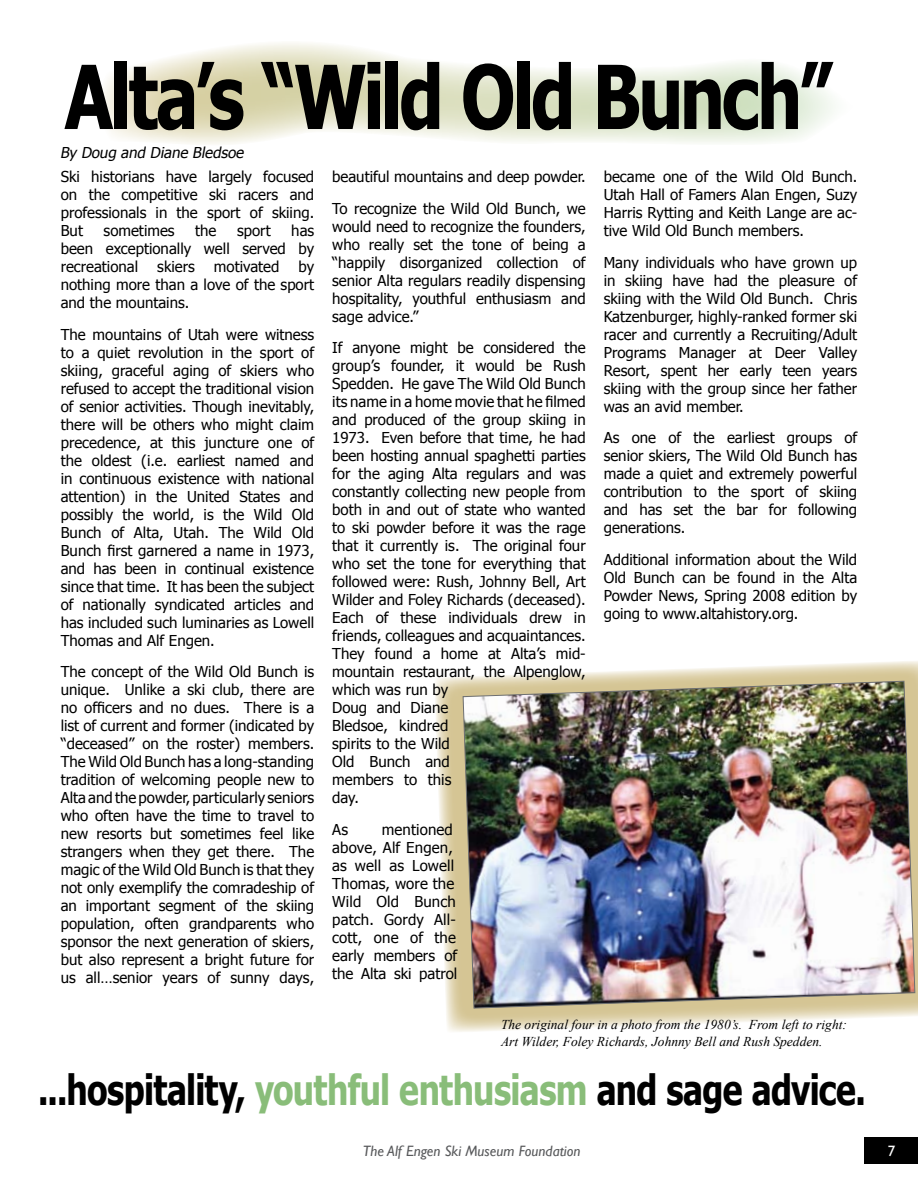
<style>
.page{position:relative;width:918px;height:1188px;background:#fff}
.page>*{position:absolute;margin:0;border:0;box-sizing:border-box;transform-origin:0 0}
.t1{font:700 88.35px "Tahoma";letter-spacing:-.04em;color:#000;scale:.8 1}
.t2{font:700 41.55px "Tahoma";letter-spacing:-.02em;color:#000;scale:.8 1}
.t3{font:15px/18px "Tahoma";color:#000;text-align:justify}
.t4{font:italic 15px "Gill Sans";color:#58595b}
.t5{font:italic 15px "Tahoma";color:#000}
.t6{font:15px "Gill Sans";color:#fff}
.t7{font:italic 13.5px/16.2px "Times New Roman";color:#000}
.s1{color:#89bd79}
</style>
<div class="page">
<div style="left:864px;top:1138px;width:54px;height:26px;background:#000"></div>
<svg style="left:102px;top:43px;width:732px;height:101px"></svg>
<svg style="left:435px;top:661px;width:483px;height:371px"></svg>
<img style="left:462px;top:680px;width:454px;height:329px">
<h1 class="t1" style="left:65px;top:41px;width:961px">Alta’s “Wild Old Bunch”</h1>
<p class="t5" style="left:60px;top:143px;width:188px">By Doug and Diane Bledsoe</p>
<p class="t3" style="left:61px;top:168px;width:255px">Ski historians have largely focused on the competitive ski racers and professionals in the sport of skiing.<br>But</p>
<p class="t3" style="left:61px;top:222px;width:255px;text-indent:231px">has been exceptionally well served by recreational</p>
<p class="t3" style="left:104px;top:222px;width:72px">sometimes</p>
<p class="t3" style="left:195px;top:222px;width:23px">the</p>
<p class="t3" style="left:237px;top:222px;width:35px">sport</p>
<p class="t3" style="left:61px;top:258px;width:255px;text-indent:238px">by nothing more than a love of the sport and the mountains.</p>
<p class="t3" style="left:61px;top:325px;width:255px">The mountains of Utah were witness to a quiet revolution in the sport of skiing, graceful aging of skiers who refused to accept the traditional vision of senior activities. Though inevitably, there will be others who might claim precedence, at this juncture one of the oldest (i.e. earliest named and in continuous existence with national attention) in the United States and possibly the world, is the Wild Old Bunch of Alta, Utah. The Wild Old Bunch first garnered a name in 1973, and has been in continual existence since that time. It has been the subject of nationally syndicated articles and has included such luminaries as Lowell Thomas and Alf Engen.</p>
<p class="t3" style="left:61px;top:663px;width:255px">The concept of the Wild Old Bunch is unique. Unlike a ski club, there are no officers and no dues. There is a list of current and former (indicated by “deceased” on the roster) members.<br>The Wild Old Bunch has a long-standing tradition of welcoming people new to Alta and the powder, particularly seniors who often have the time to travel to new resorts but sometimes feel like strangers when they get there. The magic of the Wild Old Bunch is that they not only exemplify the comradeship of an important segment of the skiing population, often grandparents who sponsor the next generation of skiers, but also represent a bright future for us all…senior years of sunny days,</p>
<p class="t3" style="left:157px;top:258px;width:39px">skiers</p>
<p class="t3" style="left:214px;top:258px;width:67px">motivated</p>
<p class="t3" style="left:332px;top:161px;width:255px;line-height:31.5px">beautiful mountains and deep powder.<br>To recognize the Wild Old Bunch, we</p>
<p class="t3" style="left:332px;top:217px;width:255px">would need to recognize the founders, who really set the tone of being a “happily disorganized collection of senior Alta regulars readily dispensing hospitality, youthful enthusiasm and sage advice.”</p>
<p class="t3" style="left:332px;top:339px;width:255px;text-align:left">If anyone might be considered the group’s founder, it would be Rush<br>Spedden. He gave The Wild Old Bunch its name in a home movie that he filmed and produced of the group skiing in<br>1973. Even before that time, he had been hosting annual spaghetti parties for the aging Alta regulars and was constantly collecting new people from both in and out of state who wanted to ski powder before it was the rage that it currently is. The original four who set the tone for everything that followed were: Rush, Johnny Bell, Art<br>Wilder and Foley Richards (deceased).<br>Each of these individuals drew in friends, colleagues and acquaintances.<br>They found a home at Alta’s mid&shy;mountain restaurant, the Alpenglow, which was run by<br>Doug and Diane<br>Bledsoe, kindred<br>spirits to the Wild<br>Old Bunch and<br>members to this<br>day.</p>
<p class="t3" style="left:332px;top:820px;width:17px">As</p>
<p class="t3" style="left:332px;top:820px;width:127px;text-align:left;text-indent:49px">mentioned above, Alf Engen, as well as Lowell<br>Thomas, wore the<br>Wild Old Bunch patch. Gordy All&shy;cott, one of the early members of the Alta ski patrol</p>
<p class="t3" style="left:604px;top:168px;width:255px">became one of the Wild Old Bunch.<br>Utah Hall of Famers Alan Engen, Suzy Harris Rytting and Keith Lange are ac&shy;tive Wild Old Bunch members.</p>
<p class="t3" style="left:604px;top:253px;width:255px">Many individuals who have grown up in skiing have had the pleasure of skiing with the Wild Old Bunch. Chris Katzenburger, highly-ranked former ski racer and currently a Recruiting/Adult Programs Manager at Deer Valley Resort, spent her early teen years skiing with the group since her father was an avid member.</p>
<p class="t3" style="left:604px;top:429px;width:255px">As one of the earliest groups of senior skiers, The Wild Old Bunch has made a quiet and extremely powerful contribution to the sport of skiing and has set the bar for following generations.</p>
<p class="t3" style="left:604px;top:550px;width:255px">Additional information about the Wild Old Bunch can be found in the Alta Powder News, Spring 2008 edition by going to www.altahistory.org.</p>
<p class="t7" style="left:501px;top:1017px;width:348px">The original four in a photo from the 1980’s. From left to right:<br>Art Wilder, Foley Richards, Johnny Bell and Rush Spedden.</p>
<h2 class="t2" style="left:38px;top:1064px;width:1036px">...hospitality, <span class="s1">youthful enthusiasm</span> and sage advice.</h2>
<p class="t4" style="left:363px;top:1142px;width:219px">The Alf Engen Ski Museum Foundation</p>
<p class="t6" style="left:888px;top:1142px;width:9px">7</p>
</div>
